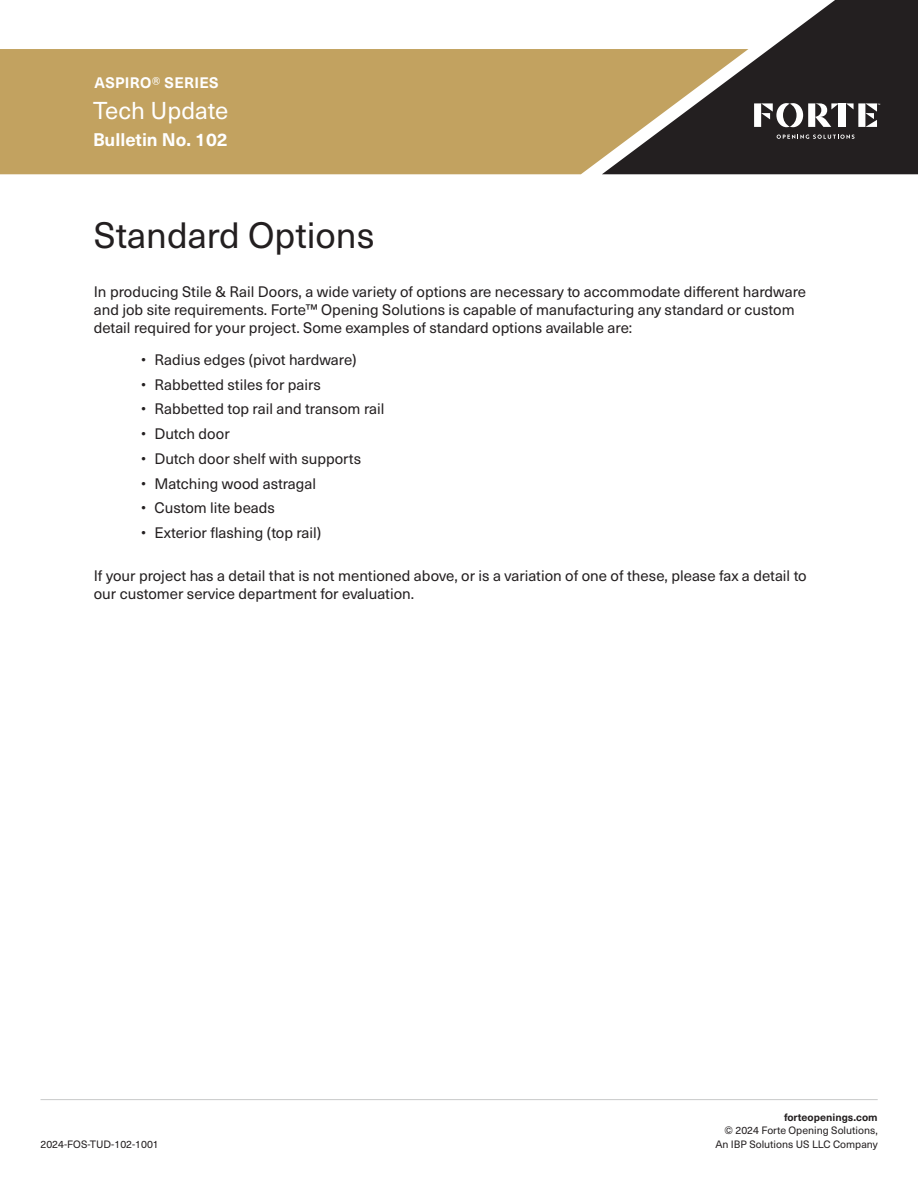
<style>
.page{position:relative;width:918px;height:1188px;background:#fff}
.page>*{position:absolute;margin:0;border:0;box-sizing:border-box;transform-origin:0 0}
.t1{font:36px "Neue Haas Unica W1 G";color:#231f20}
.t2{font:24px "Neue Haas Unica W1 G";color:#fff}
.t3{font:700 18px "Neue Haas Unica W1 G";color:#fff}
.Body{font:15px/18px "Neue Haas Unica W1 G";color:#231f20}
.t4{font:700 15px "Neue Haas Unica W1 G";letter-spacing:.02em;color:#fff}
.t5{font:10.5px/13.5px "Neue Haas Unica W1 G";color:#231f20;text-align:right}
.t6{font:700 10.5px "Neue Haas Unica W1 G";color:#231f20}
.s1{font-weight:400}
</style>
<div class="page">
<div style="left:0;top:49px;width:602px;height:125px;background:#c2a260"></div>
<hr style="left:40px;top:1099px;width:838px;height:1px;background:#c8c9c9">
<svg style="left:602px;top:0;width:316px;height:174px;fill:#231f20"></svg>
<svg style="left:777px;top:135px;width:78px;height:4px"></svg>
<div style="left:839px;top:103px;width:7px;height:24px;background:#fff"></div>
<svg style="left:754px;top:103px;width:85px;height:24px"></svg>
<svg style="left:846px;top:103px;width:34px;height:24px"></svg>
<p class="t4" style="left:95px;top:72px;width:126px">ASPIRO<span class="s1">®</span> SERIES</p>
<h2 class="t2" style="left:93px;top:93px;width:137px">Tech Update</h2>
<p class="t3" style="left:93px;top:126px;width:136px">Bulletin No. 102</p>
<p class="t1" style="left:94px;top:208px;width:282px">Standard Options</p>
<p class="Body" style="left:94px;top:282px;width:714px">In producing Stile &amp; Rail Doors, a wide variety of options are necessary to accommodate different hardware and job site requirements. Forte™ Opening Solutions is capable of manufacturing any standard or custom detail required for your project. Some examples of standard options available are:</p>
<p class="Body" style="left:141px;top:350px;width:217px">• Radius edges (pivot hardware)</p>
<p class="Body" style="left:141px;top:374px;width:181px">• Rabbetted stiles for pairs</p>
<p class="Body" style="left:141px;top:399px;width:245px">• Rabbetted top rail and transom rail</p>
<p class="Body" style="left:141px;top:424px;width:90px">• Dutch door</p>
<p class="Body" style="left:141px;top:449px;width:222px">• Dutch door shelf with supports</p>
<p class="Body" style="left:141px;top:473px;width:177px">• Matching wood astragal</p>
<p class="Body" style="left:141px;top:498px;width:135px">• Custom lite beads</p>
<p class="Body" style="left:141px;top:523px;width:182px">• Exterior flashing (top rail)</p>
<p class="Body" style="left:94px;top:566px;width:715px">If your project has a detail that is not mentioned above, or is a variation of one of these, please fax a detail to our customer service department for evaluation.</p>
<p class="t5" style="left:40px;top:1137px;width:120px">2024-FOS-TUD-102-1001</p>
<p class="t6" style="left:784px;top:1109px;width:95px">forteopenings.com</p>
<p class="t5" style="left:715px;top:1123px;width:164px">© 2024 Forte Opening Solutions,<br>An IBP Solutions US LLC Company</p>
</div>
